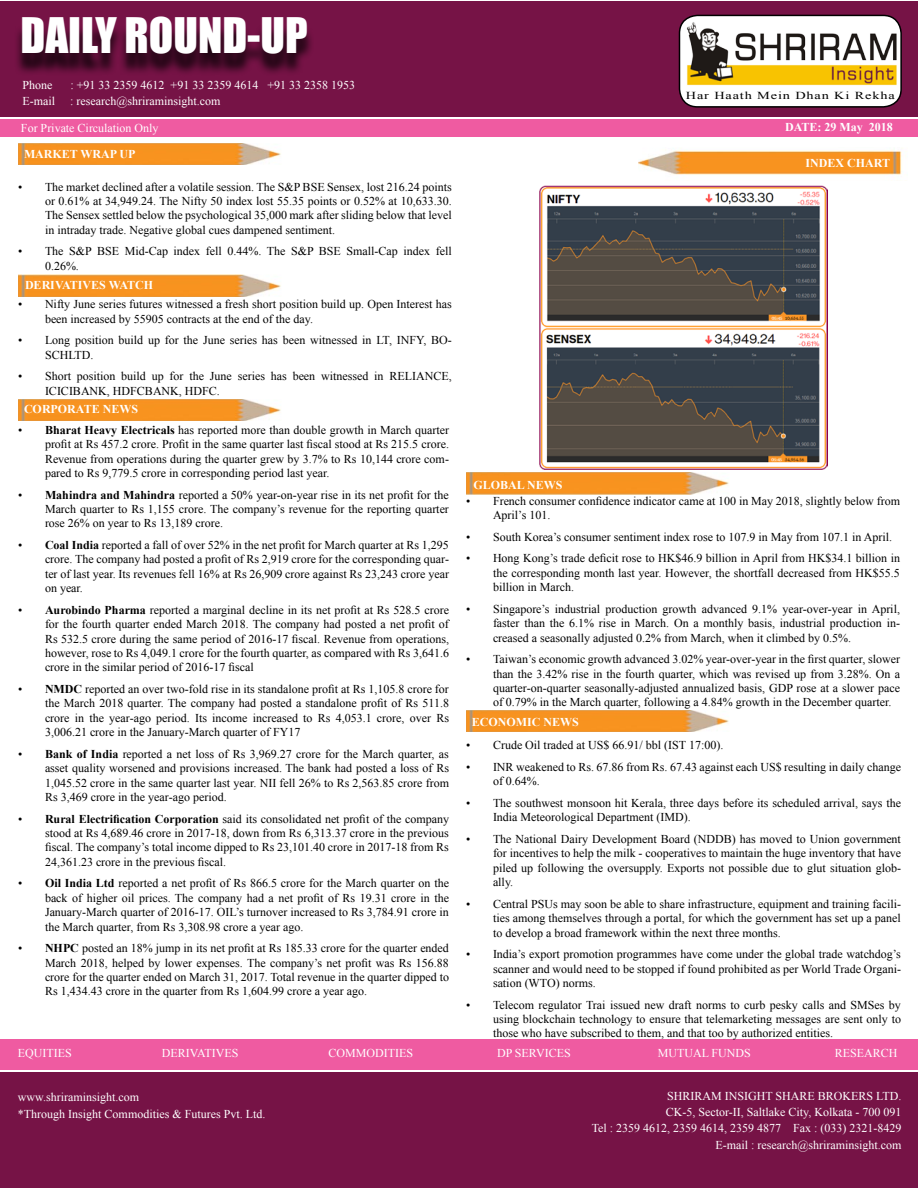
<style>
.page{position:relative;width:918px;height:1188px;background:#fff}
.page>*{position:absolute;margin:0;border:0;box-sizing:border-box;transform-origin:0 0}
.t1{font:45px "Impact";color:#fff}
.t2{font:12px/14.4px "Times New Roman";color:#000;text-align:justify}
.t3{font:12px "Times New Roman";color:#fff}
.t4{font:700 12px "Times New Roman";color:#fff}
.t5{font:10.65px "Times New Roman";letter-spacing:.06em;color:#000;scale:1.34 1}
.s1{font-weight:700}
</style>
<div class="page">
<div style="left:0;top:1px;width:918px;height:116px;background:#761346"></div>
<div style="left:0;top:1072px;width:918px;height:116px;background:#761346"></div>
<div style="left:14px;top:24px;width:467px;height:97px;background:#000;opacity:.75"></div>
<div style="left:679px;top:15px;width:222px;height:92px;background:#fff;border-radius:18px"></div>
<div style="left:679px;top:15px;width:223px;height:93px;border:2px solid #000;border-radius:18px"></div>
<img style="left:686px;top:20px;width:210px;height:66px">
<div style="left:0;top:119px;width:918px;height:18px;background:#ef5ba1"></div>
<div style="left:0;top:1039px;width:918px;height:31px;background:#ef5ba1"></div>
<img style="left:639px;top:150px;width:263px;height:25px">
<img style="left:18px;top:399px;width:263px;height:22px">
<img style="left:18px;top:275px;width:263px;height:22px">
<img style="left:18px;top:143px;width:263px;height:22px">
<img style="left:467px;top:472px;width:262px;height:22px">
<img style="left:467px;top:710px;width:262px;height:22px">
<img style="left:539px;top:186px;width:288px;height:284px">
<p class="t1" style="left:20px;top:1px;width:289px">DAILY ROUND-UP</p>
<p class="t3" style="left:22px;top:77px;width:31px">Phone</p>
<p class="t3" style="left:70px;top:77px;width:286px">: +91 33 2359 4612 +91 33 2359 4614 +91 33 2358 1953</p>
<p class="t3" style="left:22px;top:93px;width:34px">E-mail</p>
<p class="t3" style="left:70px;top:93px;width:152px">: research@shriraminsight.com</p>
<p class="t3" style="left:21px;top:120px;width:139px">For Private Circulation Only</p>
<p class="t4" style="left:24px;top:145px;width:113px">MARKET WRAP UP</p>
<p class="t2" style="left:45px;top:179px;width:408px;text-indent:-27px">• The market declined after a volatile session. The S&amp;P BSE Sensex, lost 216.24 points or 0.61% at 34,949.24. The Nifty 50 index lost 55.35 points or 0.52% at 10,633.30.<br>The Sensex settled below the psychological 35,000 mark after sliding below that level in intraday trade. Negative global cues dampened sentiment.</p>
<p class="t2" style="left:45px;top:244px;width:408px;text-indent:-27px">• The S&amp;P BSE Mid-Cap index fell 0.44%. The S&amp;P BSE Small-Cap index fell<br>0.26%.</p>
<p class="t2" style="left:45px;top:297px;width:408px;text-indent:-27px">• Nifty June series futures witnessed a fresh short position build up. Open Interest has been increased by 55905 contracts at the end of the day.</p>
<p class="t2" style="left:45px;top:333px;width:408px;text-indent:-27px">• Long position build up for the June series has been witnessed in LT, INFY, BO-<br>SCHLTD.</p>
<p class="t2" style="left:45px;top:369px;width:408px;text-indent:-27px">• Short position build up for the June series has been witnessed in RELIANCE,<br>ICICIBANK, HDFCBANK, HDFC.</p>
<p class="t4" style="left:24px;top:400px;width:116px">CORPORATE NEWS</p>
<p class="t2" style="left:45px;top:422px;width:406px;text-indent:-27px">• <span class="s1">Bharat Heavy Electricals</span> has reported more than double growth in March quarter profit at Rs 457.2 crore. Profit in the same quarter last fiscal stood at Rs 215.5 crore.<br>Revenue from operations during the quarter grew by 3.7% to Rs 10,144 crore com&shy;pared to Rs 9,779.5 crore in corresponding period last year.</p>
<p class="t2" style="left:45px;top:487px;width:405px;text-indent:-27px">• <span class="s1">Mahindra and Mahindra</span> reported a 50% year-on-year rise in its net profit for the March quarter to Rs 1,155 crore. The company’s revenue for the reporting quarter rose 26% on year to Rs 13,189 crore.</p>
<p class="t2" style="left:45px;top:538px;width:406px;text-indent:-27px">• <span class="s1">Coal India</span> reported a fall of over 52% in the net profit for March quarter at Rs 1,295 crore. The company had posted a profit of Rs 2,919 crore for the corresponding quar&shy;ter of last year. Its revenues fell 16% at Rs 26,909 crore against Rs 23,243 crore year on year.</p>
<p class="t2" style="left:45px;top:602px;width:406px;text-indent:-27px">• <span class="s1">Aurobindo Pharma</span> reported a marginal decline in its net profit at Rs 528.5 crore for the fourth quarter ended March 2018. The company had posted a net profit of Rs 532.5 crore during the same period of 2016-17 fiscal. Revenue from operations, however, rose to Rs 4,049.1 crore for the fourth quarter, as compared with Rs 3,641.6 crore in the similar period of 2016-17 fiscal</p>
<p class="t2" style="left:45px;top:682px;width:406px;text-indent:-27px">• <span class="s1">NMDC</span> reported an over two-fold rise in its standalone profit at Rs 1,105.8 crore for the March 2018 quarter. The company had posted a standalone profit of Rs 511.8 crore in the year-ago period. Its income increased to Rs 4,053.1 crore, over Rs 3,006.21 crore in the January-March quarter of FY17</p>
<p class="t2" style="left:45px;top:746px;width:406px;text-indent:-27px">• <span class="s1">Bank of India</span> reported a net loss of Rs 3,969.27 crore for the March quarter, as asset quality worsened and provisions increased. The bank had posted a loss of Rs 1,045.52 crore in the same quarter last year. NII fell 26% to Rs 2,563.85 crore from Rs 3,469 crore in the year-ago period.</p>
<p class="t2" style="left:45px;top:811px;width:406px;text-indent:-27px">• <span class="s1">Rural Electrification Corporation</span> said its consolidated net profit of the company stood at Rs 4,689.46 crore in 2017-18, down from Rs 6,313.37 crore in the previous fiscal. The company’s total income dipped to Rs 23,101.40 crore in 2017-18 from Rs 24,361.23 crore in the previous fiscal.</p>
<p class="t2" style="left:45px;top:876px;width:406px;text-indent:-27px">• <span class="s1">Oil India Ltd</span> reported a net profit of Rs 866.5 crore for the March quarter on the back of higher oil prices. The company had a net profit of Rs 19.31 crore in the January-March quarter of 2016-17. OIL’s turnover increased to Rs 3,784.91 crore in the March quarter, from Rs 3,308.98 crore a year ago.</p>
<p class="t2" style="left:45px;top:941px;width:406px;text-indent:-27px">• <span class="s1">NHPC</span> posted an 18% jump in its net profit at Rs 185.33 crore for the quarter ended March 2018, helped by lower expenses. The company’s net profit was Rs 156.88 crore for the quarter ended on March 31, 2017. Total revenue in the quarter dipped to Rs 1,434.43 crore in the quarter from Rs 1,604.99 crore a year ago.</p>
<p class="t4" style="left:25px;top:277px;width:130px">DERIVATIVES WATCH</p>
<p class="t5" style="left:686px;top:88px;width:157px">Har Haath Mein Dhan Ki Rekha</p>
<p class="t4" style="left:785px;top:119px;width:109px">DATE: 29 May 2018</p>
<p class="t4" style="left:473px;top:477px;width:91px">GLOBAL NEWS</p>
<p class="t4" style="left:806px;top:155px;width:86px">INDEX CHART</p>
<p class="t2" style="left:493px;top:493px;width:409px;text-indent:-27px">• French consumer confidence indicator came at 100 in May 2018, slightly below from<br>April’s 101.</p>
<p class="t2" style="left:466px;top:529px;width:428px">• South Korea’s consumer sentiment index rose to 107.9 in May from 107.1 in April.</p>
<p class="t2" style="left:493px;top:551px;width:409px;text-indent:-27px">• Hong Kong’s trade deficit rose to HK$46.9 billion in April from HK$34.1 billion in the corresponding month last year. However, the shortfall decreased from HK$55.5 billion in March.</p>
<p class="t2" style="left:493px;top:601px;width:409px;text-indent:-27px">• Singapore’s industrial production growth advanced 9.1% year-over-year in April, faster than the 6.1% rise in March. On a monthly basis, industrial production in&shy;creased a seasonally adjusted 0.2% from March, when it climbed by 0.5%.</p>
<p class="t2" style="left:493px;top:652px;width:409px;text-indent:-27px">• Taiwan’s economic growth advanced 3.02% year-over-year in the first quarter, slower than the 3.42% rise in the fourth quarter, which was revised up from 3.28%. On a quarter-on-quarter seasonally-adjusted annualized basis, GDP rose at a slower pace of 0.79% in the March quarter, following a 4.84% growth in the December quarter.</p>
<p class="t4" style="left:472px;top:713px;width:109px">ECONOMIC NEWS</p>
<p class="t2" style="left:466px;top:738px;width:259px">• Crude Oil traded at US$ 66.91/ bbl (IST 17:00).</p>
<p class="t2" style="left:493px;top:760px;width:409px;text-indent:-27px">• INR weakened to Rs. 67.86 from Rs. 67.43 against each US$ resulting in daily change of 0.64%.</p>
<p class="t2" style="left:493px;top:796px;width:409px;text-indent:-27px">• The southwest monsoon hit Kerala, three days before its scheduled arrival, says the<br>India Meteorological Department (IMD).</p>
<p class="t2" style="left:493px;top:832px;width:410px;text-indent:-27px">• The National Dairy Development Board (NDDB) has moved to Union government for incentives to help the milk - cooperatives to maintain the huge inventory that have piled up following the oversupply. Exports not possible due to glut situation glob&shy;ally.</p>
<p class="t2" style="left:493px;top:896px;width:409px;text-indent:-27px">• Central PSUs may soon be able to share infrastructure, equipment and training facili&shy;ties among themselves through a portal, for which the government has set up a panel to develop a broad framework within the next three months.</p>
<p class="t2" style="left:493px;top:947px;width:409px;text-indent:-27px">• India’s export promotion programmes have come under the global trade watchdog’s scanner and would need to be stopped if found prohibited as per World Trade Organi&shy;sation (WTO) norms.</p>
<p class="t2" style="left:493px;top:997px;width:410px;text-indent:-27px">• Telecom regulator Trai issued new draft norms to curb pesky calls and SMSes by using blockchain technology to ensure that telemarketing messages are sent only to those who have subscribed to them, and that too by authorized entities.</p>
<p class="t3" style="left:18px;top:1045px;width:55px">EQUITIES</p>
<p class="t3" style="left:162px;top:1045px;width:78px">DERIVATIVES</p>
<p class="t3" style="left:328px;top:1045px;width:86px">COMMODITIES</p>
<p class="t3" style="left:497px;top:1045px;width:75px">DP SERVICES</p>
<p class="t3" style="left:658px;top:1045px;width:95px">MUTUAL FUNDS</p>
<p class="t3" style="left:835px;top:1045px;width:64px">RESEARCH</p>
<p class="t3" style="left:18px;top:1088px;width:123px">www.shriraminsight.com</p>
<p class="t3" style="left:18px;top:1106px;width:249px">*Through Insight Commodities &amp; Futures Pvt. Ltd.</p>
<p class="t3" style="left:667px;top:1088px;width:236px">SHRIRAM INSIGHT SHARE BROKERS LTD.</p>
<p class="t3" style="left:666px;top:1104px;width:237px">CK-5, Sector-II, Saltlake City, Kolkata - 700 091</p>
<p class="t3" style="left:592px;top:1120px;width:311px">Tel : 2359 4612, 2359 4614, 2359 4877 Fax : (033) 2321-8429</p>
<p class="t3" style="left:716px;top:1137px;width:188px">E-mail : research@shriraminsight.com</p>
</div>
